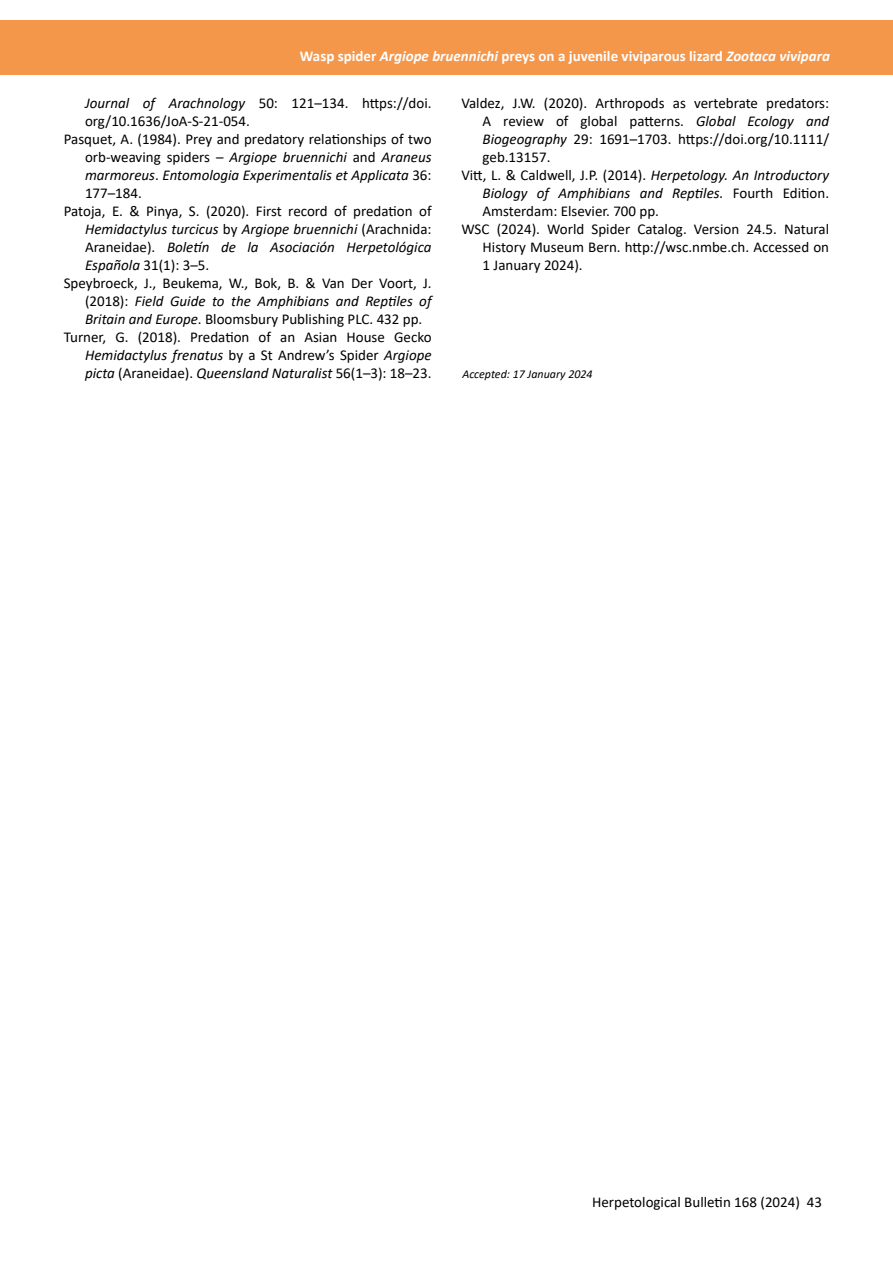
<style>
.page{position:relative;width:893px;height:1263px;background:#fff}
.page>*{position:absolute;margin:0;border:0;box-sizing:border-box;transform-origin:0 0}
.t1{font:15px "Calibri";color:#000}
.t2{font:italic 15px "Calibri";color:#000}
.t3{font:700 15px "Calibri";color:#fff}
.t4{font:italic 12px "Calibri";color:#000}
.s1{font-style:italic}
.s2{font-style:normal}
</style>
<div class="page">
<div style="left:0;top:21px;width:893px;height:54px;background:#f4974b"></div>
<p class="t3" style="left:300px;top:46px;width:532px">Wasp spider <span class="s1">Argiope bruennichi</span> preys on a juvenile viviparous lizard <span class="s1">Zootaca vivipara</span></p>
<p class="t1" style="left:85px;top:93px;width:348px"><span class="s1">Journal of Arachnology</span> 50: 121–134. https://doi.</p>
<p class="t1" style="left:85px;top:111px;width:166px">org/10.1636/JoA-S-21-054.</p>
<p class="t1" style="left:64px;top:129px;width:369px">Pasquet, A. (1984). Prey and predatory relationships of two</p>
<p class="t2" style="left:85px;top:147px;width:348px"><span class="s2">orb-weaving spiders –</span> Argiope bruennichi <span class="s2">and</span> Araneus</p>
<p class="t2" style="left:85px;top:165px;width:348px">marmoreus<span class="s2">.</span> Entomologia Experimentalis et Applicata <span class="s2">36:</span></p>
<p class="t1" style="left:85px;top:183px;width:58px">177–184.</p>
<p class="t1" style="left:64px;top:201px;width:369px">Patoja, E. &amp; Pinya, S. (2020). First record of predation of</p>
<p class="t2" style="left:85px;top:219px;width:348px">Hemidactylus turcicus <span class="s2">by</span> Argiope bruennichi <span class="s2">(Arachnida:</span></p>
<p class="t2" style="left:85px;top:237px;width:348px"><span class="s2">Araneidae).</span> Boletín de la Asociación Herpetológica</p>
<p class="t1" style="left:85px;top:255px;width:126px"><span class="s1">Española</span> 31(1): 3–5.</p>
<p class="t1" style="left:64px;top:273px;width:369px">Speybroeck, J., Beukema, W., Bok, B. &amp; Van Der Voort, J.</p>
<p class="t2" style="left:85px;top:291px;width:348px"><span class="s2">(2018):</span> Field Guide to the Amphibians and Reptiles of</p>
<p class="t1" style="left:85px;top:309px;width:339px"><span class="s1">Britain and Europe</span>. Bloomsbury Publishing PLC. 432 pp.</p>
<p class="t1" style="left:64px;top:327px;width:369px">Turner, G. (2018). Predation of an Asian House Gecko</p>
<p class="t2" style="left:85px;top:345px;width:348px">Hemidactylus frenatus <span class="s2">by a St Andrew’s Spider</span> Argiope</p>
<p class="t1" style="left:85px;top:363px;width:348px"><span class="s1">picta</span> (Araneidae). <span class="s1">Queensland Naturalist</span> 56(1–3): 18–23.</p>
<p class="t1" style="left:461px;top:93px;width:369px">Valdez, J.W. (2020). Arthropods as vertebrate predators:</p>
<p class="t1" style="left:483px;top:111px;width:348px">A review of global patterns. <span class="s1">Global Ecology and</span></p>
<p class="t1" style="left:483px;top:129px;width:348px"><span class="s1">Biogeography</span> 29: 1691–1703. https://doi.org/10.1111/</p>
<p class="t1" style="left:483px;top:147px;width:69px">geb.13157.</p>
<p class="t1" style="left:461px;top:165px;width:369px">Vitt, L. &amp; Caldwell, J.P. (2014). <span class="s1">Herpetology. An Introductory</span></p>
<p class="t2" style="left:483px;top:183px;width:348px">Biology of Amphibians and Reptiles. <span class="s2">Fourth Edition.</span></p>
<p class="t1" style="left:483px;top:201px;width:178px">Amsterdam: Elsevier. 700 pp.</p>
<p class="t1" style="left:461px;top:219px;width:369px">WSC (2024). World Spider Catalog. Version 24.5. Natural</p>
<p class="t1" style="left:483px;top:237px;width:348px">History Museum Bern. http://wsc.nmbe.ch. Accessed on</p>
<p class="t1" style="left:483px;top:255px;width:102px">1 January 2024).</p>
<p class="t4" style="left:462px;top:365px;width:132px">Accepted: 17 January 2024</p>
<p class="t1" style="left:592px;top:1191px;width:231px">Herpetological Bulletin 168 (2024) 43</p>
</div>
